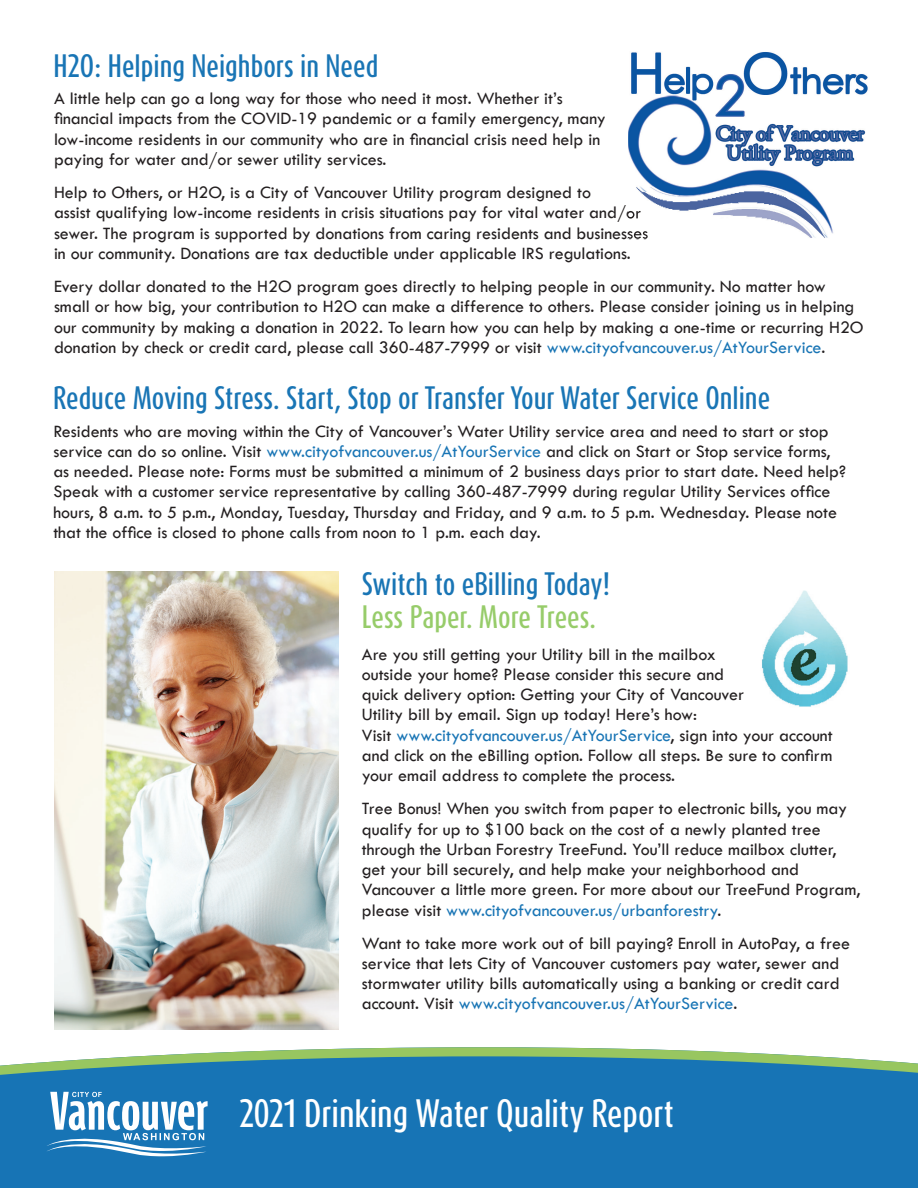
<style>
.page{position:relative;width:918px;height:1188px;background:#fff}
.page>*{position:absolute;margin:0;border:0;box-sizing:border-box;transform-origin:0 0}
.t1{font:500 33px "Dax Compact Pro";color:#fff}
.t2{font:500 27px "Dax Compact Pro";color:#1975b5}
.t3{font:500 27px "Dax Compact Pro";color:#97cc6a}
.t4{font:18px/20.2px "Tw Cen";color:#231f20}
.s1{color:#1975b5}
</style>
<div class="page">
<svg style="left:0;top:1047px;width:918px;height:141px;background:#2a7fb2"></svg>
<svg style="left:46px;top:1092px;width:162px;height:64px"></svg>
<img style="left:54px;top:572px;width:285px;height:458px">
<img style="left:762px;top:590px;width:86px;height:117px">
<img style="left:628px;top:52px;width:240px;height:186px">
<img style="left:628px;top:205px;width:13px;height:17px">
<img style="left:628px;top:227px;width:20px;height:11px">
<h2 class="t2" style="left:54px;top:48px;width:326px">H2O: Helping Neighbors in Need</h2>
<p class="t4" style="left:54px;top:88px;width:553px">A little help can go a long way for those who need it most. Whether it’s financial impacts from the COVID-19 pandemic or a family emergency, many low-income residents in our community who are in financial crisis need help in paying for water and/or sewer utility services.</p>
<p class="t4" style="left:54px;top:182px;width:596px">Help to Others, or H2O, is a City of Vancouver Utility program designed to<br>assist qualifying low-income residents in crisis situations pay for vital water and/or sewer. The program is supported by donations from caring residents and businesses in our community. Donations are tax deductible under applicable IRS regulations.</p>
<p class="t4" style="left:54px;top:276px;width:811px">Every dollar donated to the H2O program goes directly to helping people in our community. No matter how small or how big, your contribution to H2O can make a difference to others. Please consider joining us in helping our community by making a donation in 2022. To learn how you can help by making a one-time or recurring H2O donation by check or credit card, please call 360-487-7999 or visit <span class="s1">www.cityofvancouver.us/AtYourService</span>.</p>
<h2 class="t2" style="left:53px;top:380px;width:719px">Reduce Moving Stress. Start, Stop or Transfer Your Water Service Online</h2>
<p class="t4" style="left:53px;top:421px;width:794px">Residents who are moving within the City of Vancouver’s Water Utility service area and need to start or stop service can do so online. Visit <span class="s1">www.cityofvancouver.us/AtYourService</span> and click on Start or Stop service forms, as needed. Please note: Forms must be submitted a minimum of 2 business days prior to start date. Need help?<br>Speak with a customer service representative by calling 360-487-7999 during regular Utility Services office hours, 8 a.m. to 5 p.m., Monday, Tuesday, Thursday and Friday, and 9 a.m. to 5 p.m. Wednesday. Please note that the office is closed to phone calls from noon to 1 p.m. each day.</p>
<h2 class="t2" style="left:362px;top:565px;width:250px">Switch to eBilling Today!</h2>
<h2 class="t3" style="left:362px;top:598px;width:236px">Less Paper. More Trees.</h2>
<p class="t4" style="left:362px;top:644px;width:472px">Are you still getting your Utility bill in the mailbox<br>outside your home? Please consider this secure and<br>quick delivery option: Getting your City of Vancouver<br>Utility bill by email. Sign up today! Here’s how:<br>Visit <span class="s1">www.cityofvancouver.us/AtYourService</span>, sign into your account and click on the eBilling option. Follow all steps. Be sure to confirm your email address to complete the process.</p>
<p class="t4" style="left:362px;top:798px;width:500px">Tree Bonus! When you switch from paper to electronic bills, you may qualify for up to $100 back on the cost of a newly planted tree through the Urban Forestry TreeFund. You’ll reduce mailbox clutter, get your bill securely, and help make your neighborhood and Vancouver a little more green. For more about our TreeFund Program, please visit <span class="s1">www.cityofvancouver.us/urbanforestry</span>.</p>
<p class="t4" style="left:362px;top:933px;width:490px">Want to take more work out of bill paying? Enroll in AutoPay, a free service that lets City of Vancouver customers pay water, sewer and stormwater utility bills automatically using a banking or credit card account. Visit <span class="s1">www.cityofvancouver.us/AtYourService</span>.</p>
<h1 class="t1" style="left:239px;top:1092px;width:436px">2021 Drinking Water Quality Report</h1>
</div>
